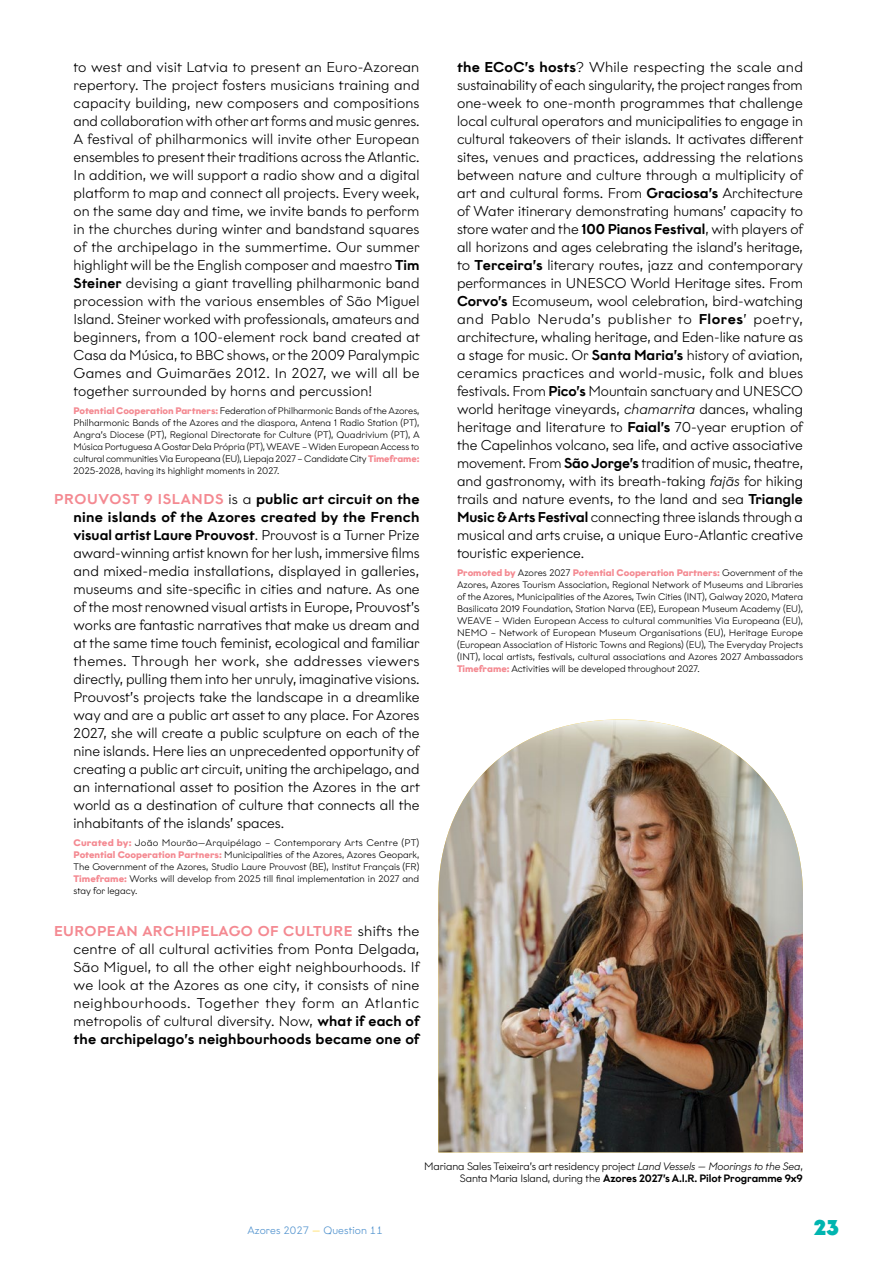
<style>
.page{position:relative;width:893px;height:1263px;background:#fff}
.page>*{position:absolute;margin:0;border:0;box-sizing:border-box;transform-origin:0 0}
.t1{font:900 21.3px "Graphit";color:#00b5b0}
.t2{font:300 14.25px/18px "Graphit";color:#000;text-align:justify}
.t3{font:300 10.65px/12px "Graphit";letter-spacing:-.01em;color:#000;text-align:right}
.t4{font:300 10.65px "Graphit";letter-spacing:.01em;color:#4d90cd}
.t5{font:300 9.45px/12px "Graphit";color:#000;text-align:justify}
.s1{font-weight:500}
.s2{font-weight:700;color:#f48991}
.s3{font-weight:500;color:#f48991}
.s4{font-style:italic}
.s5{color:#ffd334}
</style>
<div class="page">
<img style="left:438px;top:719px;width:365px;height:433px">
<p class="t2" style="left:74px;top:58px;width:348px">to west and visit Latvia to present an Euro-Azorean repertory. The project fosters musicians training and capacity building, new composers and compositions and collaboration with other art forms and music genres.<br>A festival of philharmonics will invite other European ensembles to present their traditions across the Atlantic.<br>In addition, we will support a radio show and a digital platform to map and connect all projects. Every week, on the same day and time, we invite bands to perform in the churches during winter and bandstand squares of the archipelago in the summertime. Our summer highlight will be the English composer and maestro <span class="s1">Tim Steiner</span> devising a giant travelling philharmonic band procession with the various ensembles of São Miguel Island. Steiner worked with professionals, amateurs and beginners, from a 100-element rock band created at Casa da Música, to BBC shows, or the 2009 Paralympic Games and Guimarães 2012. In 2027, we will all be together surrounded by horns and percussion!</p>
<p class="t5" style="left:74px;top:405px;width:348px"><span class="s2">Potential Cooperation Partners:</span> Federation of Philharmonic Bands of the Azores, Philharmonic Bands of the Azores and the diaspora, Antena 1 Radio Station (PT), Angra’s Diocese (PT), Regional Directorate for Culture (PT), Quadrivium (PT), A Música Portuguesa A Gostar Dela Própria (PT), WEAVE – Widen European Access to cultural communities Via Europeana (EU), Liepaja 2027 – Candidate City <span class="s2">Timeframe:<br></span>2025-2028, having its highlight moments in 2027.</p>
<p class="t2" style="left:74px;top:490px;width:348px;text-indent:-19px"><span class="s3">PROUVOST 9 ISLANDS</span> is a <span class="s1">public art circuit on the nine islands of the Azores created by the French visual artist Laure Prouvost</span>. Prouvost is a Turner Prize award-winning artist known for her lush, immersive films and mixed-media installations, displayed in galleries, museums and site-specific in cities and nature. As one of the most renowned visual artists in Europe, Prouvost’s works are fantastic narratives that make us dream and at the same time touch feminist, ecological and familiar themes. Through her work, she addresses viewers directly, pulling them into her unruly, imaginative visions.<br>Prouvost’s projects take the landscape in a dreamlike way and are a public art asset to any place. For Azores 2027, she will create a public sculpture on each of the nine islands. Here lies an unprecedented opportunity of creating a public art circuit, uniting the archipelago, and an international asset to position the Azores in the art world as a destination of culture that connects all the inhabitants of the islands’ spaces.</p>
<p class="t5" style="left:74px;top:837px;width:347px"><span class="s2">Curated by:</span> João Mourão—Arquipélago – Contemporary Arts Centre (PT)<br><span class="s2">Potential Cooperation Partners:</span> Municipalities of the Azores, Azores Geopark, The Government of the Azores, Studio Laure Prouvost (BE), Institut Français (FR)<br><span class="s2">Timeframe:</span> Works will develop from 2025 till final implementation in 2027 and stay for legacy.</p>
<p class="t2" style="left:74px;top:922px;width:348px;text-indent:-19px"><span class="s3">EUROPEAN ARCHIPELAGO OF CULTURE</span> shifts the centre of all cultural activities from Ponta Delgada, São Miguel, to all the other eight neighbourhoods. If we look at the Azores as one city, it consists of nine neighbourhoods. Together they form an Atlantic metropolis of cultural diversity. Now, <span class="s1">what if each of the archipelago’s neighbourhoods became one of</span></p>
<p class="t2" style="left:457px;top:58px;width:348px"><span class="s1">the ECoC’s hosts</span>? While respecting the scale and sustainability of each singularity, the project ranges from one-week to one-month programmes that challenge local cultural operators and municipalities to engage in cultural takeovers of their islands. It activates different sites, venues and practices, addressing the relations between nature and culture through a multiplicity of art and cultural forms. From <span class="s1">Graciosa’s</span> Architecture of Water itinerary demonstrating humans’ capacity to store water and the <span class="s1">100 Pianos Festival</span>, with players of all horizons and ages celebrating the island’s heritage, to <span class="s1">Terceira’s</span> literary routes, jazz and contemporary performances in UNESCO World Heritage sites. From <span class="s1">Corvo’s</span> Ecomuseum, wool celebration, bird-watching and Pablo Neruda’s publisher to <span class="s1">Flores</span>’ poetry, architecture, whaling heritage, and Eden-like nature as a stage for music. Or <span class="s1">Santa Maria’s</span> history of aviation, ceramics practices and world-music, folk and blues festivals. From <span class="s1">Pico’s</span> Mountain sanctuary and UNESCO world heritage vineyards, <span class="s4">chamarrita</span> dances, whaling heritage and literature to <span class="s1">Faial’s</span> 70-year eruption of the Capelinhos volcano, sea life, and active associative movement. From <span class="s1">São Jorge’s</span> tradition of music, theatre, and gastronomy, with its breath-taking <span class="s4">fajãs</span> for hiking trails and nature events, to the land and sea <span class="s1">Triangle Music &amp; Arts Festival</span> connecting three islands through a musical and arts cruise, a unique Euro-Atlantic creative touristic experience.</p>
<p class="t5" style="left:457px;top:567px;width:348px"><span class="s2">Promoted by</span> Azores 2027 <span class="s2">Potential Cooperation Partners:</span> Government of the Azores, Azores Tourism Association, Regional Network of Museums and Libraries of the Azores, Municipalities of the Azores, Twin Cities (INT), Galway 2020, Matera Basilicata 2019 Foundation, Station Narva (EE), European Museum Academy (EU), WEAVE – Widen European Access to cultural communities Via Europeana (EU), NEMO – Network of European Museum Organisations (EU), Heritage Europe (European Association of Historic Towns and Regions) (EU), The Everyday Projects (INT), local artists, festivals, cultural associations and Azores 2027 Ambassadors <span class="s2">Timeframe:</span> Activities will be developed throughout 2027.</p>
<p class="t3" style="left:424px;top:1160px;width:380px">Mariana Sales Teixeira’s art residency project <span class="s4">Land Vessels — Moorings to the Sea</span>,<br>Santa Maria Island, during the <span class="s1">Azores 2027’s A.I.R. Pilot Programme 9x9</span></p>
<p class="t4" style="left:247px;top:1224px;width:137px">Azores 2027 <span class="s5">—</span> Question 11</p>
<h1 class="t1" style="left:814px;top:1214px;width:27px">23</h1>
</div>
